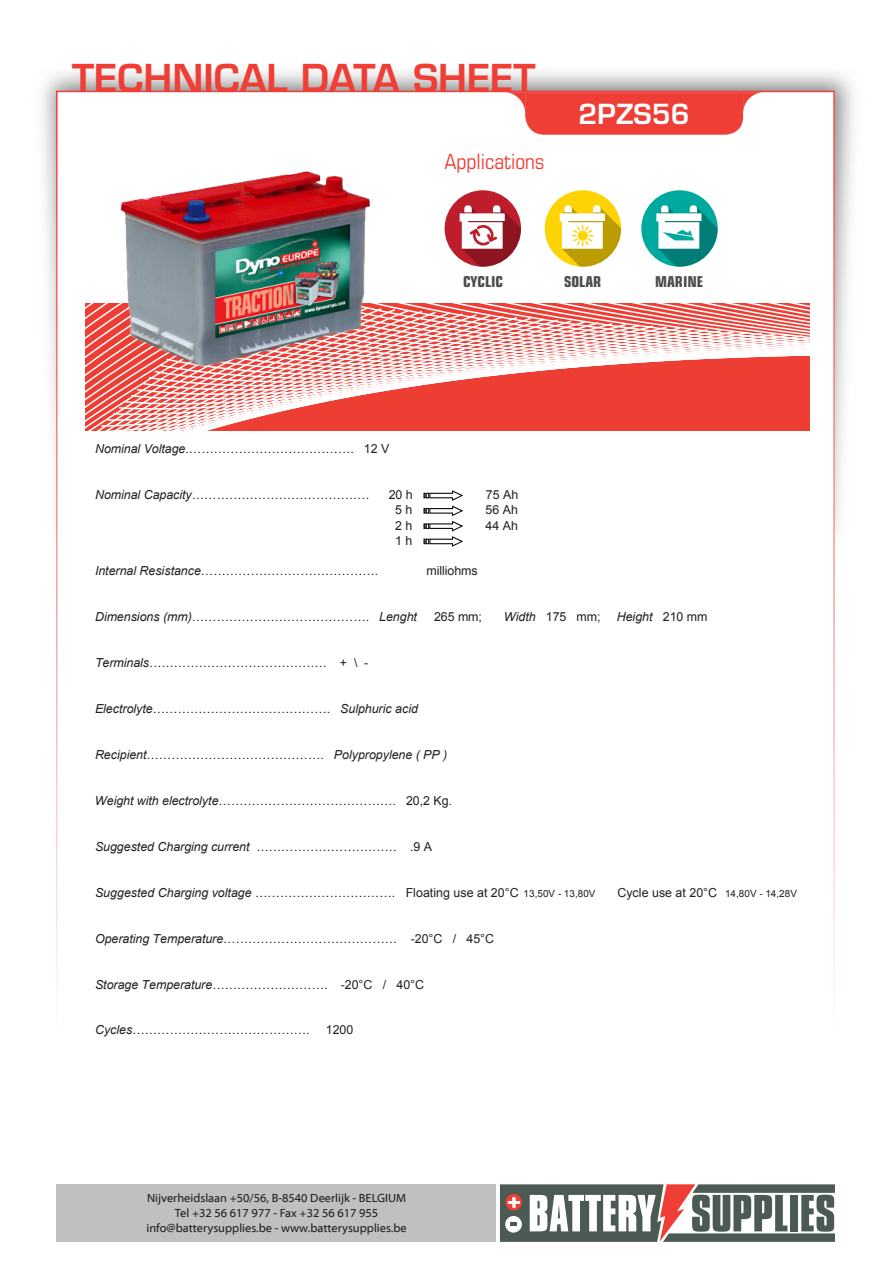
<style>
.page{position:relative;width:893px;height:1263px;background:#fff}
.page>*{position:absolute;margin:0;border:0;box-sizing:border-box;transform-origin:0 0}
.t1{font:600 37.5px "Eurostile LT Std";color:#ee3e35}
.t2{font:600 27px "Eurostile LT Std";color:#fff}
.t3{font:condensed 21px "Eurostile LT Std";color:#ee3e35}
.t4{font:700 condensed 15px "Eurostile LT Std";color:#4b4c4d}
.t5{font:12.45px "Arial";letter-spacing:-.005em;color:#231f20}
.t6{font:italic 12.45px "Arial";letter-spacing:-.005em;color:#231f20}
.t7{font:12px "Myriad Web Pro";color:#231f20}
.s1{font-style:italic}
.s2{font-style:normal}
.s3{font-size:9.9px}
</style>
<div class="page">
<div style="left:56px;top:1184px;width:783px;height:58px;background:#c0c0c0"></div>
<div style="left:496px;top:1184px;width:343px;height:58px;background:#fff"></div>
<svg style="left:500px;top:1184px;width:335px;height:58px"></svg>
<hr style="left:56px;top:91px;width:779px;height:1px;background:#ee3e35">
<hr style="left:56px;top:91px;width:2px;height:951px;background:#ee3e35">
<hr style="left:833px;top:92px;width:2px;height:950px;background:#ee3e35">
<svg style="left:504px;top:92px;width:260px;height:43px"></svg>
<svg style="left:391px;top:303px;width:418px;height:127px"></svg>
<img style="left:85px;top:171px;width:306px;height:259px">
<svg style="left:423px;top:490px;width:40px;height:57px"></svg>
<div style="left:445px;top:190px;width:76px;height:77px;background:#be1d2c;border-radius:50%"></div>
<svg style="left:460px;top:205px;width:61px;height:62px"></svg>
<div style="left:545px;top:190px;width:76px;height:77px;background:#fed304;border-radius:50%"></div>
<div style="left:641px;top:190px;width:77px;height:77px;background:#00a99d;border-radius:50%"></div>
<svg style="left:560px;top:205px;width:61px;height:62px"></svg>
<svg style="left:656px;top:205px;width:62px;height:62px"></svg>
<p class="t1" style="left:72px;top:54px;width:465px">TECHNICAL DATA SHEET</p>
<p class="t3" style="left:444px;top:149px;width:102px">Applications</p>
<p class="t2" style="left:578px;top:97px;width:113px">2PZS56</p>
<p class="t4" style="left:452px;top:273px;width:72px">STATIONARY</p>
<p class="t4" style="left:463px;top:273px;width:42px">CYCLIC</p>
<p class="t4" style="left:544px;top:273px;width:72px">STATIONARY</p>
<p class="t4" style="left:564px;top:273px;width:39px">SOLAR</p>
<p class="t4" style="left:655px;top:273px;width:50px">MARINE</p>
<p class="t4" style="left:655px;top:273px;width:39px">SOLAR</p>
<p class="t5" style="left:95px;top:440px;width:296px"><span class="s1">Nominal Voltage</span>.…………………………………. 12 V</p>
<p class="t6" style="left:95px;top:486px;width:276px">Nominal Capacity<span class="s2">…………………………………….</span></p>
<p class="t5" style="left:389px;top:486px;width:26px">20 h</p>
<p class="t5" style="left:486px;top:486px;width:34px">75 Ah</p>
<p class="t5" style="left:395px;top:502px;width:19px">5 h</p>
<p class="t5" style="left:486px;top:502px;width:34px">56 Ah</p>
<p class="t5" style="left:395px;top:517px;width:19px">2 h</p>
<p class="t5" style="left:486px;top:517px;width:34px">44 Ah</p>
<p class="t5" style="left:395px;top:532px;width:19px">1 h</p>
<p class="t6" style="left:95px;top:563px;width:285px">Internal Resistance<span class="s2">…………………………………….</span></p>
<p class="t5" style="left:426px;top:563px;width:53px">milliohms</p>
<p class="t6" style="left:95px;top:609px;width:323px">Dimensions (mm)<span class="s2">…………………………………….</span> Lenght</p>
<p class="t5" style="left:434px;top:609px;width:49px">265 mm;</p>
<p class="t5" style="left:504px;top:609px;width:98px"><span class="s1">Width</span> 175 mm;</p>
<p class="t6" style="left:617px;top:609px;width:92px">Height <span class="s2">210 mm</span></p>
<p class="t5" style="left:95px;top:655px;width:275px"><span class="s1">Terminals</span>……………………………………. + \ -</p>
<p class="t6" style="left:95px;top:701px;width:324px">Electrolyte<span class="s2">…………………………………….</span> Sulphuric acid</p>
<p class="t6" style="left:95px;top:747px;width:354px">Recipient<span class="s2">…………………………………….</span> Polypropylene ( PP )</p>
<p class="t5" style="left:95px;top:792px;width:358px"><span class="s1">Weight with electrolyte</span>……………………………………. 20,2 Kg.</p>
<p class="t6" style="left:95px;top:838px;width:37px"><span class="s2">C</span>Sugge</p>
<p class="t5" style="left:104px;top:838px;width:127px">orren<span class="s1">s</span>te<span class="s1">te</span>di<span class="s1">C</span>ca<span class="s1">ha</span>ric<span class="s1">rg</span>a<span class="s1">ing</span>sugge</p>
<p class="t5" style="left:256px;top:838px;width:177px">……………………………. ..99AA</p>
<p class="t5" style="left:95px;top:884px;width:502px"><span class="s1">Suggested Charging voltage</span> ……………………………. Floating use at 20°C <span class="s3">13,50V - 13,80V</span></p>
<p class="t5" style="left:617px;top:884px;width:181px">Cycle use at 20°C <span class="s3">14,80V - 14,28V</span></p>
<p class="t5" style="left:95px;top:930px;width:401px"><span class="s1">Operating Temperature</span>…………………………………… -20°C / 45°C</p>
<p class="t5" style="left:95px;top:976px;width:331px"><span class="s1">Storage Temperature</span>………………………. -20°C / 40°C</p>
<p class="t5" style="left:95px;top:1022px;width:216px"><span class="s1">Cycles</span>…………………………………….</p>
<p class="t5" style="left:326px;top:1022px;width:29px">1200</p>
<p class="t5" style="left:211px;top:838px;width:184px"><span class="s1">cur</span>r<span class="s1">en</span>ita<span class="s1">t</span> …………………………….</p>
<p class="t7" style="left:147px;top:1191px;width:261px">Nijverheidslaan +50/56, B-8540 Deerlijk - BELGIUM</p>
<p class="t7" style="left:175px;top:1206px;width:205px">Tel +32 56 617 977 - Fax +32 56 617 955</p>
<p class="t7" style="left:146px;top:1221px;width:262px">info@batterysupplies.be - www.batterysupplies.be</p>
</div>
